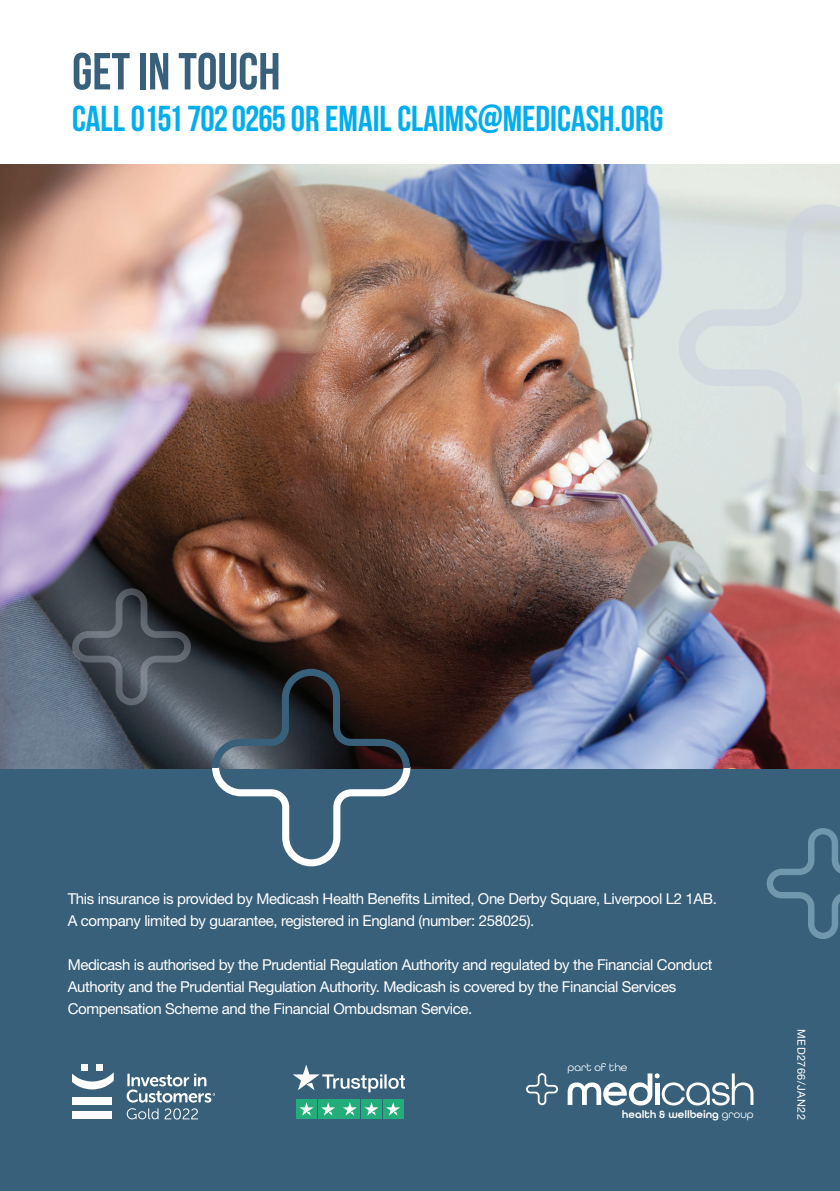
<style>
.page{position:relative;width:840px;height:1191px;background:#fff}
.page>*{position:absolute;margin:0;border:0;box-sizing:border-box;transform-origin:0 0}
.t1{font:700 52px "Bebas Neue";color:#38607a}
.t2{font:700 36px "Bebas Neue";color:#00aeef}
.t3{font:15px/22px "Helvetica Neue LT Std";letter-spacing:-.025em;color:#fff}
.t4{font:600 11px "All Round Gothic";color:#fff}
.t5{font:700 11px "Bebas Neue";letter-spacing:.04em;color:#fff}
.t6{font:11px "Helvetica Neue LT Std";letter-spacing:.04em;color:#fff}
.t7{font:11px "All Round Gothic";color:#fff}
.s1{font-weight:400}
</style>
<div class="page">
<img style="left:0;top:164px;width:839px;height:605px">
<div style="left:0;top:769px;width:839px;height:422px;background:#38607a"></div>
<svg style="left:208px;top:665px;width:202px;height:202px"></svg>
<svg style="left:526px;top:1073px;width:31px;height:32px"></svg>
<svg style="left:567px;top:1073px;width:186px;height:32px"></svg>
<div style="left:72px;top:1111px;width:40px;height:7px;background:#fff"></div>
<div style="left:72px;top:1097px;width:40px;height:7px;background:#fff"></div>
<svg style="left:72px;top:1072px;width:42px;height:17px"></svg>
<div style="left:81px;top:1063px;width:7px;height:7px;background:#fff"></div>
<div style="left:96px;top:1063px;width:7px;height:7px;background:#fff"></div>
<svg style="left:127px;top:1073px;width:88px;height:29px"></svg>
<svg style="left:127px;top:1108px;width:31px;height:11px"></svg>
<svg style="left:164px;top:1108px;width:34px;height:11px"></svg>
<div style="left:296px;top:1099px;width:20px;height:20px;background:#22ad7a"></div>
<div style="left:318px;top:1099px;width:20px;height:20px;background:#22ad7a"></div>
<div style="left:339px;top:1099px;width:20px;height:20px;background:#22ad7a"></div>
<div style="left:361px;top:1099px;width:20px;height:20px;background:#22ad7a"></div>
<div style="left:383px;top:1099px;width:20px;height:20px;background:#22ad7a"></div>
<svg style="left:299px;top:1102px;width:14px;height:13px"></svg>
<svg style="left:321px;top:1102px;width:14px;height:13px"></svg>
<svg style="left:343px;top:1102px;width:13px;height:13px"></svg>
<svg style="left:364px;top:1102px;width:14px;height:13px"></svg>
<svg style="left:386px;top:1102px;width:14px;height:13px"></svg>
<svg style="left:293px;top:1065px;width:111px;height:27px"></svg>
<svg style="left:72px;top:588px;width:119px;height:117px;background:#444b52"></svg>
<svg style="left:678px;top:204px;width:161px;height:287px;background:#d6dede"></svg>
<svg style="left:766px;top:828px;width:73px;height:111px"></svg>
<p class="t1" style="left:72px;top:43px;width:210px">GET IN TOUCH</p>
<p class="t2" style="left:72px;top:99px;width:592px">CALL 0151 702 0265 OR EMAIL CLAIMS@MEDICASH.ORG</p>
<p class="t3" style="left:68px;top:887px;width:650px">This insurance is provided by Medicash Health Benefits Limited, One Derby Square, Liverpool L2 1AB.</p>
<p class="t3" style="left:68px;top:909px;width:468px">A company limited by guarantee, registered in England (number: 258025).</p>
<p class="t3" style="left:68px;top:953px;width:646px">Medicash is authorised by the Prudential Regulation Authority and regulated by the Financial Conduct<br>Authority and the Prudential Regulation Authority. Medicash is covered by the Financial Services<br>Compensation Scheme and the Financial Ombudsman Service.</p>
<p class="t7" style="left:567px;top:1061px;width:61px">part of the</p>
<p class="t4" style="left:621px;top:1107px;width:133px">health &amp; wellbeing <span class="s1">group</span></p>
<p class="t6" style="left:807px;top:1029px;width:92px;rotate:90deg">MED2766/JAN22</p>
<p class="t5" style="left:808px;top:1059px;width:63px;rotate:90deg">MED0000/JUL20</p>
</div>
